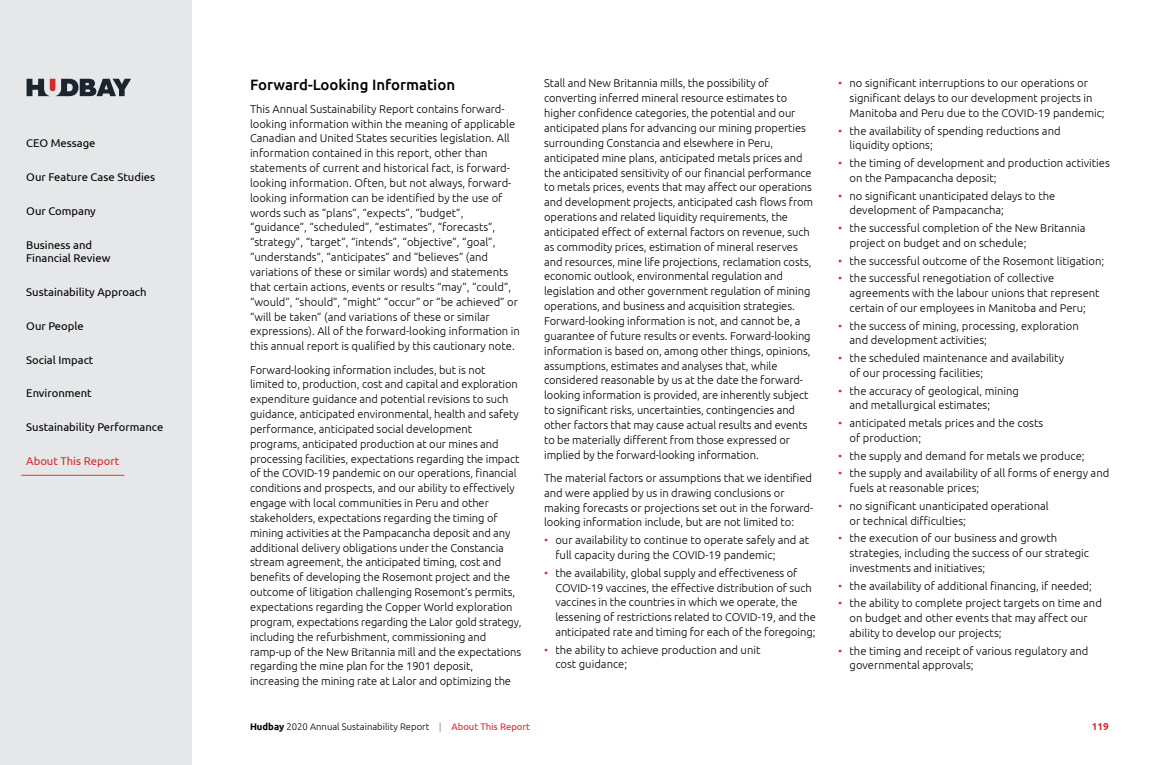
<style>
.page{position:relative;width:1170px;height:765px;background:#fff}
.page>*{position:absolute;margin:0;border:0;box-sizing:border-box;transform-origin:0 0}
.t1{font:500 15px "Ubuntu";color:#000}
.t2{font:300 11.25px/14.9px "Ubuntu";letter-spacing:-.005em;color:#000}
.t3{font:11.25px/13.8px "Ubuntu";color:#000}
.t4{font:11.25px "Ubuntu";color:#d52a2f}
.t5{font:700 10px "Ubuntu";color:#d52a2f}
.t6{font:300 9.5px "Ubuntu";color:#000}
.s1{color:#d52a2f}
.s2{font-weight:700}
.s3{font-weight:700;color:#b1b4b6}
.s4{font-weight:400;color:#d52a2f}
</style>
<div class="page">
<div style="left:0;top:0;width:191px;height:765px;background:#e6e7e8"></div>
<svg style="left:27px;top:79px;width:104px;height:17px"></svg>
<hr style="left:21px;top:475px;width:103px;height:1px;background:#ee3524">
<p class="t3" style="left:26px;top:136px;width:71px">CEO Message</p>
<p class="t3" style="left:26px;top:170px;width:130px">Our Feature Case Studies</p>
<p class="t3" style="left:26px;top:204px;width:71px">Our Company</p>
<p class="t3" style="left:26px;top:238px;width:86px">Business and<br>Financial Review</p>
<p class="t3" style="left:26px;top:285px;width:122px">Sustainability Approach</p>
<p class="t3" style="left:26px;top:319px;width:59px">Our People</p>
<p class="t3" style="left:26px;top:353px;width:69px">Social Impact</p>
<p class="t3" style="left:26px;top:386px;width:67px">Environment</p>
<p class="t3" style="left:26px;top:420px;width:139px">Sustainability Performance</p>
<p class="t4" style="left:26px;top:454px;width:95px">About This Report</p>
<h1 class="t1" style="left:250px;top:76px;width:207px">Forward-Looking Information</h1>
<p class="t2" style="left:250px;top:101px;width:272px">This Annual Sustainability Report contains forward&shy;looking information within the meaning of applicable Canadian and United States securities legislation. All information contained in this report, other than statements of current and historical fact, is forward&shy;looking information. Often, but not always, forward&shy;looking information can be identified by the use of words such as “plans”, “expects”, “budget”, “guidance”, “scheduled”, “estimates”, “forecasts”, “strategy”, “target”, “intends”, “objective”, “goal”, “understands”, “anticipates” and “believes” (and variations of these or similar words) and statements that certain actions, events or results “may”, “could”, “would”, “should”, “might” “occur” or “be achieved” or “will be taken” (and variations of these or similar expressions). All of the forward-looking information in this annual report is qualified by this cautionary note.</p>
<p class="t2" style="left:250px;top:362px;width:273px">Forward-looking information includes, but is not limited to, production, cost and capital and exploration expenditure guidance and potential revisions to such guidance, anticipated environmental, health and safety performance, anticipated social development programs, anticipated production at our mines and processing facilities, expectations regarding the impact of the COVID-19 pandemic on our operations, financial conditions and prospects, and our ability to effectively engage with local communities in Peru and other stakeholders, expectations regarding the timing of mining activities at the Pampacancha deposit and any additional delivery obligations under the Constancia stream agreement, the anticipated timing, cost and benefits of developing the Rosemont project and the outcome of litigation challenging Rosemont’s permits, expectations regarding the Copper World exploration program, expectations regarding the Lalor gold strategy, including the refurbishment, commissioning and ramp-up of the New Britannia mill and the expectations regarding the mine plan for the 1901 deposit, increasing the mining rate at Lalor and optimizing the</p>
<p class="t2" style="left:544px;top:76px;width:270px">Stall and New Britannia mills, the possibility of converting inferred mineral resource estimates to higher confidence categories, the potential and our anticipated plans for advancing our mining properties surrounding Constancia and elsewhere in Peru, anticipated mine plans, anticipated metals prices and the anticipated sensitivity of our financial performance to metals prices, events that may affect our operations and development projects, anticipated cash flows from operations and related liquidity requirements, the anticipated effect of external factors on revenue, such as commodity prices, estimation of mineral reserves and resources, mine life projections, reclamation costs, economic outlook, environmental regulation and legislation and other government regulation of mining operations, and business and acquisition strategies.<br>Forward-looking information is not, and cannot be, a guarantee of future results or events. Forward-looking information is based on, among other things, opinions, assumptions, estimates and analyses that, while considered reasonable by us at the date the forward&shy;looking information is provided, are inherently subject to significant risks, uncertainties, contingencies and other factors that may cause actual results and events to be materially different from those expressed or implied by the forward-looking information.</p>
<p class="t2" style="left:544px;top:470px;width:271px">The material factors or assumptions that we identified and were applied by us in drawing conclusions or making forecasts or projections set out in the forward&shy;looking information include, but are not limited to:</p>
<p class="t2" style="left:555px;top:533px;width:255px;text-indent:-11px"><span class="s1">•</span> our availability to continue to operate safely and at full capacity during the COVID-19 pandemic;</p>
<p class="t2" style="left:555px;top:565px;width:262px;text-indent:-11px"><span class="s1">•</span> the availability, global supply and effectiveness of COVID-19 vaccines, the effective distribution of such vaccines in the countries in which we operate, the lessening of restrictions related to COVID-19, and the anticipated rate and timing for each of the foregoing;</p>
<p class="t2" style="left:555px;top:642px;width:207px;text-indent:-11px"><span class="s1">•</span> the ability to achieve production and unit cost guidance;</p>
<p class="t2" style="left:850px;top:76px;width:257px;text-indent:-11px"><span class="s1">•</span> no significant interruptions to our operations or significant delays to our development projects in<br>Manitoba and Peru due to the COVID-19 pandemic;</p>
<p class="t2" style="left:850px;top:123px;width:213px;text-indent:-11px"><span class="s1">•</span> the availability of spending reductions and liquidity options;</p>
<p class="t2" style="left:850px;top:156px;width:262px;text-indent:-11px"><span class="s1">•</span> the timing of development and production activities on the Pampacancha deposit;</p>
<p class="t2" style="left:850px;top:188px;width:207px;text-indent:-11px"><span class="s1">•</span> no significant unanticipated delays to the development of Pampacancha;</p>
<p class="t2" style="left:850px;top:221px;width:237px;text-indent:-11px"><span class="s1">•</span> the successful completion of the New Britannia project on budget and on schedule;</p>
<p class="t2" style="left:838px;top:253px;width:267px"><span class="s1">•</span> the successful outcome of the Rosemont litigation;</p>
<p class="t2" style="left:850px;top:271px;width:252px;text-indent:-11px"><span class="s1">•</span> the successful renegotiation of collective agreements with the labour unions that represent certain of our employees in Manitoba and Peru;</p>
<p class="t2" style="left:850px;top:318px;width:231px;text-indent:-11px"><span class="s1">•</span> the success of mining, processing, exploration and development activities;</p>
<p class="t2" style="left:850px;top:351px;width:216px;text-indent:-11px"><span class="s1">•</span> the scheduled maintenance and availability of our processing facilities;</p>
<p class="t2" style="left:850px;top:383px;width:171px;text-indent:-11px"><span class="s1">•</span> the accuracy of geological, mining and metallurgical estimates;</p>
<p class="t2" style="left:850px;top:416px;width:195px;text-indent:-11px"><span class="s1">•</span> anticipated metals prices and the costs of production;</p>
<p class="t2" style="left:838px;top:448px;width:248px"><span class="s1">•</span> the supply and demand for metals we produce;</p>
<p class="t2" style="left:850px;top:466px;width:261px;text-indent:-11px"><span class="s1">•</span> the supply and availability of all forms of energy and fuels at reasonable prices;</p>
<p class="t2" style="left:850px;top:498px;width:201px;text-indent:-11px"><span class="s1">•</span> no significant unanticipated operational or technical difficulties;</p>
<p class="t2" style="left:850px;top:531px;width:241px;text-indent:-11px"><span class="s1">•</span> the execution of our business and growth strategies, including the success of our strategic investments and initiatives;</p>
<p class="t2" style="left:838px;top:578px;width:255px"><span class="s1">•</span> the availability of additional financing, if needed;</p>
<p class="t2" style="left:850px;top:596px;width:254px;text-indent:-11px"><span class="s1">•</span> the ability to complete project targets on time and on budget and other events that may affect our ability to develop our projects;</p>
<p class="t2" style="left:850px;top:643px;width:240px;text-indent:-11px"><span class="s1">•</span> the timing and receipt of various regulatory and governmental approvals;</p>
<p class="t6" style="left:250px;top:720px;width:282px"><span class="s2">Hudbay</span> 2020 Annual Sustainability Report <span class="s3">|</span> <span class="s4">About This Report</span></p>
<p class="t5" style="left:1092px;top:720px;width:19px">119</p>
</div>
